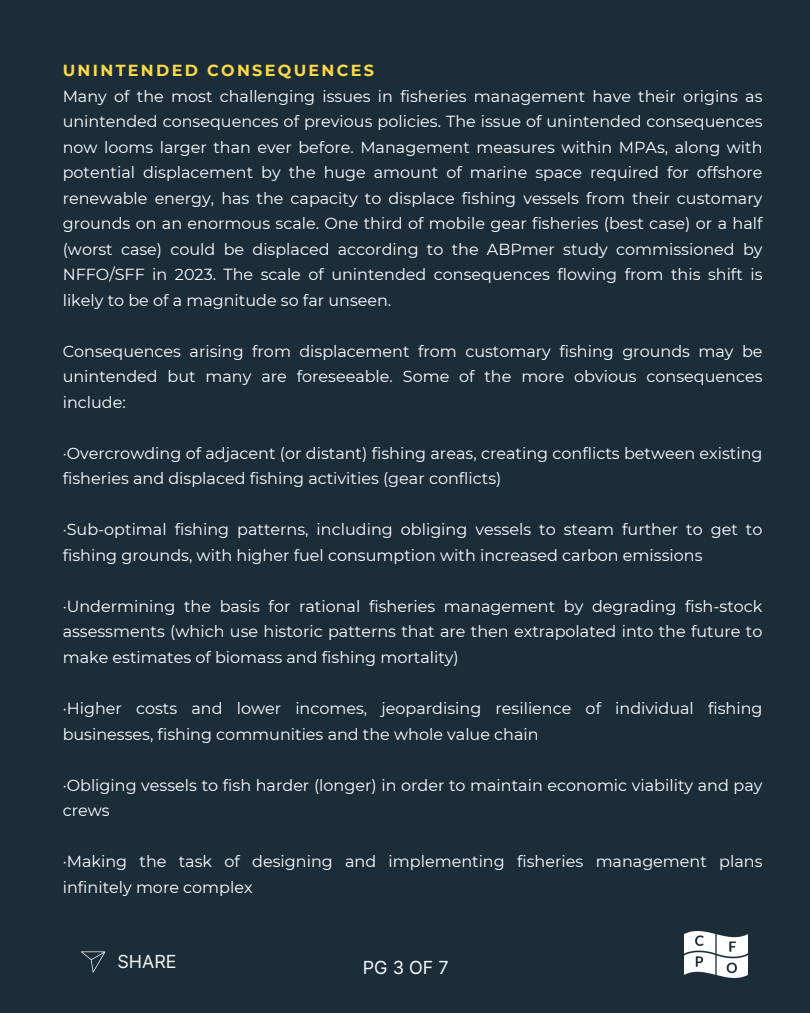
<style>
.page{position:relative;width:810px;height:1013px;background:#fff}
.page>*{position:absolute;margin:0;border:0;box-sizing:border-box;transform-origin:0 0}
.t1{font:18px "Inter";letter-spacing:.28em;color:#fff}
.t2{font:18px "Inter";color:#f7f6f1}
.t3{font:16px/25.5px "Montserrat";color:#fff}
.t4{font:700 16px "Montserrat";letter-spacing:.145em;color:#ffda44}
</style>
<div class="page">
<div style="left:0;top:0;width:810px;height:1012px;background:#1a2d39"></div>
<svg style="left:81px;top:951px;width:24px;height:21px"></svg>
<img style="left:684px;top:932px;width:63px;height:45px">
<p class="t4" style="left:63px;top:61px;width:313px">UNINTENDED CONSEQUENCES</p>
<p class="t3" style="left:63px;top:83px;width:701px;text-align:justify">Many of the most challenging issues in fisheries management have their origins as unintended consequences of previous policies. The issue of unintended consequences now looms larger than ever before. Management measures within MPAs, along with potential displacement by the huge amount of marine space required for offshore renewable energy, has the capacity to displace fishing vessels from their customary grounds on an enormous scale. One third of mobile gear fisheries (best case) or a half (worst case) could be displaced according to the ABPmer study commissioned by NFFO/SFF in 2023. The scale of unintended consequences flowing from this shift is likely to be of a magnitude so far unseen.</p>
<p class="t3" style="left:63px;top:338px;width:701px;text-align:justify">Consequences arising from displacement from customary fishing grounds may be unintended but many are foreseeable. Some of the more obvious consequences include:</p>
<p class="t3" style="left:63px;top:440px;width:701px">·Overcrowding of adjacent (or distant) fishing areas, creating conflicts between existing fisheries and displaced fishing activities (gear conflicts)</p>
<p class="t3" style="left:63px;top:517px;width:701px">·Sub-optimal fishing patterns, including obliging vessels to steam further to get to fishing grounds, with higher fuel consumption with increased carbon emissions</p>
<p class="t3" style="left:63px;top:593px;width:701px;text-align:justify">·Undermining the basis for rational fisheries management by degrading fish-stock assessments (which use historic patterns that are then extrapolated into the future to make estimates of biomass and fishing mortality)</p>
<p class="t3" style="left:63px;top:695px;width:701px">·Higher costs and lower incomes, jeopardising resilience of individual fishing businesses, fishing communities and the whole value chain</p>
<p class="t3" style="left:63px;top:772px;width:701px">·Obliging vessels to fish harder (longer) in order to maintain economic viability and pay crews</p>
<p class="t3" style="left:63px;top:848px;width:701px">·Making the task of designing and implementing fisheries management plans infinitely more complex</p>
<h1 class="t2" style="left:117px;top:951px;width:61px">SHARE</h1>
<h1 class="t1" style="left:363px;top:957px;width:87px">PG3OF7</h1>
</div>
